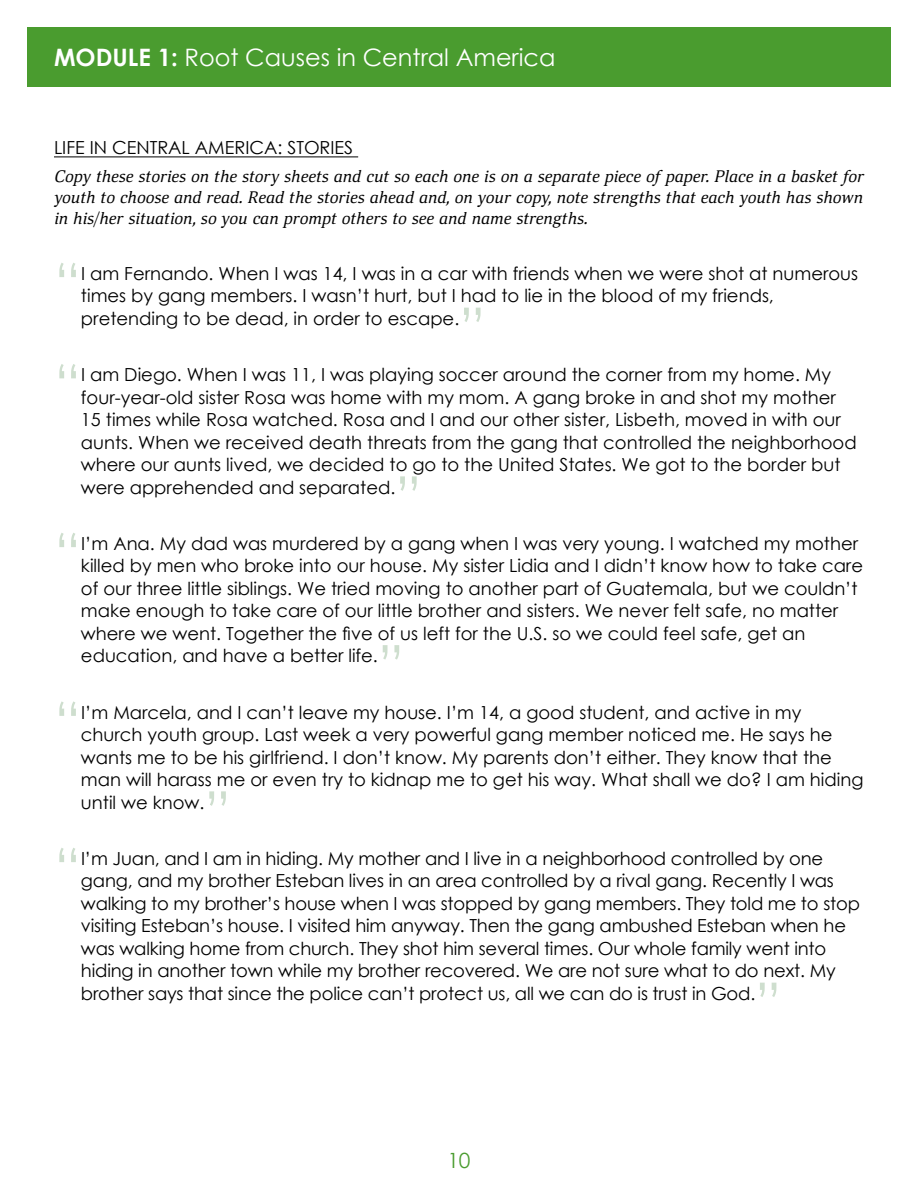
<style>
.page{position:relative;width:918px;height:1188px;background:#fff}
.page>*{position:absolute;margin:0;border:0;box-sizing:border-box;transform-origin:0 0}
.t1{font:54px "Century Gothic";color:#cedece}
.t2{font:24px "Century Gothic";color:#fff}
.t3{font:21px "Century Gothic";color:#4a9c2f}
.t4{font:18px/22.5px "Century Gothic";color:#000}
.t5{font:italic 16.5px/21px "Deca Serif";color:#000;text-align:justify}
.s1{font-weight:700}
</style>
<div class="page">
<div style="left:27px;top:27px;width:864px;height:59px;background:#4a9c2f"></div>
<hr style="left:54px;top:157px;width:304px;height:1px;background:#000">
<h2 class="t2" style="left:54px;top:40px;width:503px"><span class="s1">MODULE 1:</span> Root Causes in Central America</h2>
<p class="t4" style="left:54px;top:136px;width:301px">LIFE IN CENTRAL AMERICA: STORIES</p>
<p class="t5" style="left:54px;top:166px;width:811px">Copy these stories on the story sheets and cut so each one is on a separate piece of paper. Place in a basket for youth to choose and read. Read the stories ahead and, on your copy, note strengths that each youth has shown in his/her situation, so you can prompt others to see and name strengths.</p>
<h1 class="t1" style="left:54px;top:245px;width:29px">“</h1>
<p class="t4" style="left:81px;top:262px;width:779px">I am Fernando. When I was 14, I was in a car with friends when we were shot at numerous times by gang members. I wasn’t hurt, but I had to lie in the blood of my friends, pretending to be dead, in order to escape.</p>
<h1 class="t1" style="left:459px;top:290px;width:28px">”</h1>
<h1 class="t1" style="left:54px;top:346px;width:29px">“</h1>
<p class="t4" style="left:81px;top:363px;width:777px">I am Diego. When I was 11, I was playing soccer around the corner from my home. My four-year-old sister Rosa was home with my mom. A gang broke in and shot my mother 15 times while Rosa watched. Rosa and I and our other sister, Lisbeth, moved in with our aunts. When we received death threats from the gang that controlled the neighborhood where our aunts lived, we decided to go to the United States. We got to the border but were apprehended and separated.</p>
<h1 class="t1" style="left:395px;top:459px;width:28px">”</h1>
<h1 class="t1" style="left:54px;top:515px;width:29px">“</h1>
<p class="t4" style="left:81px;top:532px;width:784px">I’m Ana. My dad was murdered by a gang when I was very young. I watched my mother killed by men who broke into our house. My sister Lidia and I didn’t know how to take care of our three little siblings. We tried moving to another part of Guatemala, but we couldn’t make enough to take care of our little brother and sisters. We never felt safe, no matter where we went. Together the five of us left for the U.S. so we could feel safe, get an education, and have a better life.</p>
<h1 class="t1" style="left:378px;top:628px;width:28px">”</h1>
<h1 class="t1" style="left:54px;top:684px;width:29px">“</h1>
<p class="t4" style="left:81px;top:701px;width:784px">I’m Marcela, and I can’t leave my house. I’m 14, a good student, and active in my church youth group. Last week a very powerful gang member noticed me. He says he wants me to be his girlfriend. I don’t know. My parents don’t either. They know that the man will harass me or even try to kidnap me to get his way. What shall we do? I am hiding until we know.</p>
<h1 class="t1" style="left:205px;top:774px;width:28px">”</h1>
<h1 class="t1" style="left:54px;top:830px;width:29px">“</h1>
<p class="t4" style="left:81px;top:847px;width:780px">I’m Juan, and I am in hiding. My mother and I live in a neighborhood controlled by one gang, and my brother Esteban lives in an area controlled by a rival gang. Recently I was walking to my brother’s house when I was stopped by gang members. They told me to stop visiting Esteban’s house. I visited him anyway. Then the gang ambushed Esteban when he was walking home from church. They shot him several times. Our whole family went into hiding in another town while my brother recovered. We are not sure what to do next. My brother says that since the police can’t protect us, all we can do is trust in God.</p>
<h1 class="t1" style="left:755px;top:965px;width:28px">”</h1>
<p class="t3" style="left:447px;top:1145px;width:25px">10</p>
</div>
